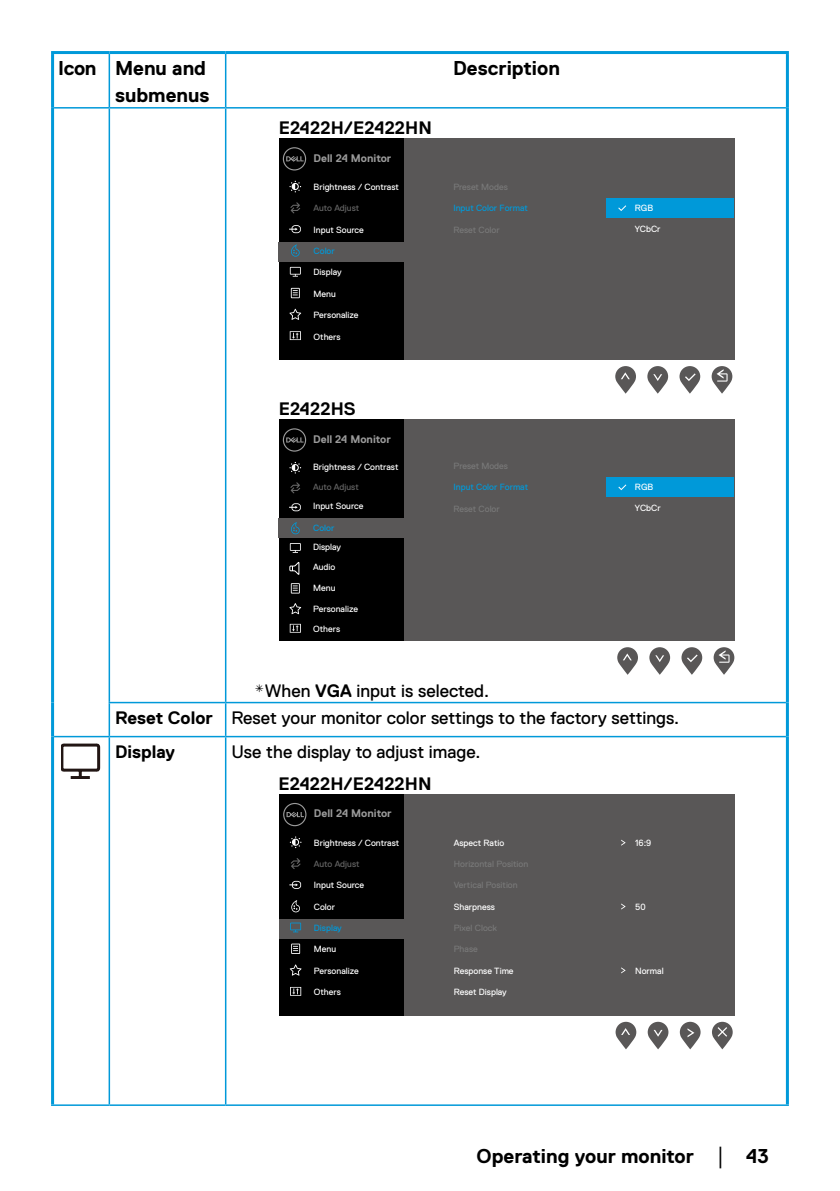
<style>
.page{position:relative;width:840px;height:1191px;background:#fff}
.page>*{position:absolute;margin:0;border:0;box-sizing:border-box;transform-origin:0 0}
.Callout_Head_10_12{font:700 20px "Dell Replica";color:#000}
.Paragraph_9_10_8{font:18px "Dell Replica";color:#000}
.Callout_Head_9_10_8{font:700 18px "Dell Replica";color:#000}
.t1{font:700 11px "Dell Replica";color:#9b9b9b}
.t2{font:9px "Dell Replica";color:#fff}
.t3{font:9px "Dell Replica";color:#787878}
.t4{font:9px "Dell Replica";color:#0099d9}
.t5{font:9px "Dell Replica";color:#646464}
.s1{font-weight:700}
.s2{font-family:"Times New Roman";font-weight:400;font-size:18px}
</style>
<div class="page">
<hr style="left:109px;top:736px;width:116px;height:1px;background:#0099d9">
<hr style="left:225px;top:736px;width:560px;height:1px;background:#0099d9">
<hr style="left:54px;top:107px;width:55px;height:2px;background:#0099d9">
<hr style="left:109px;top:107px;width:116px;height:2px;background:#0099d9">
<hr style="left:225px;top:107px;width:560px;height:2px;background:#0099d9">
<hr style="left:54px;top:736px;width:55px;height:1px;background:#0099d9">
<hr style="left:51px;top:1104px;width:58px;height:2px;background:#0099d9">
<hr style="left:109px;top:1104px;width:116px;height:2px;background:#0099d9">
<hr style="left:225px;top:1104px;width:563px;height:2px;background:#0099d9">
<hr style="left:108px;top:702px;width:117px;height:1px;background:#0099d9">
<hr style="left:225px;top:702px;width:560px;height:1px;background:#0099d9">
<hr style="left:51px;top:736px;width:3px;height:368px;background:#0099d9">
<hr style="left:785px;top:736px;width:3px;height:368px;background:#0099d9">
<hr style="left:51px;top:51px;width:58px;height:3px;background:#0099d9">
<hr style="left:109px;top:51px;width:116px;height:3px;background:#0099d9">
<hr style="left:225px;top:51px;width:563px;height:3px;background:#0099d9">
<hr style="left:51px;top:108px;width:3px;height:594px;background:#0099d9">
<hr style="left:785px;top:108px;width:3px;height:594px;background:#0099d9">
<hr style="left:51px;top:702px;width:3px;height:34px;background:#0099d9">
<hr style="left:785px;top:702px;width:3px;height:34px;background:#0099d9">
<hr style="left:51px;top:54px;width:3px;height:54px;background:#0099d9">
<hr style="left:785px;top:54px;width:3px;height:54px;background:#0099d9">
<hr style="left:108px;top:109px;width:2px;height:593px;background:#0099d9">
<hr style="left:108px;top:703px;width:2px;height:33px;background:#0099d9">
<hr style="left:108px;top:737px;width:2px;height:367px;background:#0099d9">
<hr style="left:108px;top:54px;width:2px;height:53px;background:#0099d9">
<hr style="left:225px;top:109px;width:1px;height:593px;background:#0099d9">
<hr style="left:225px;top:703px;width:1px;height:33px;background:#0099d9">
<hr style="left:225px;top:737px;width:1px;height:367px;background:#0099d9">
<hr style="left:225px;top:54px;width:1px;height:53px;background:#0099d9">
<div style="left:278px;top:138px;width:456px;height:221px;background:#595757"></div>
<div style="left:278px;top:138px;width:125px;height:221px;background:#000"></div>
<div style="left:278px;top:242px;width:125px;height:19px;background:#595757"></div>
<svg style="left:283px;top:147px;width:23px;height:23px"></svg>
<svg style="left:289px;top:181px;width:12px;height:11px"></svg>
<svg style="left:290px;top:202px;width:10px;height:11px"></svg>
<svg style="left:291px;top:244px;width:8px;height:13px"></svg>
<svg style="left:290px;top:267px;width:10px;height:10px"></svg>
<svg style="left:291px;top:288px;width:8px;height:10px"></svg>
<svg style="left:289px;top:309px;width:12px;height:11px"></svg>
<svg style="left:289px;top:331px;width:12px;height:9px"></svg>
<svg style="left:289px;top:225px;width:11px;height:8px"></svg>
<div style="left:606px;top:198px;width:127px;height:20px;background:#0099d9"></div>
<svg style="left:618px;top:205px;width:8px;height:6px"></svg>
<svg style="left:711px;top:366px;width:21px;height:28px"></svg>
<svg style="left:647px;top:366px;width:20px;height:28px"></svg>
<svg style="left:615px;top:366px;width:20px;height:28px"></svg>
<svg style="left:679px;top:366px;width:20px;height:28px"></svg>
<div style="left:278px;top:419px;width:456px;height:221px;background:#595757"></div>
<div style="left:278px;top:419px;width:125px;height:221px;background:#000"></div>
<div style="left:278px;top:518px;width:125px;height:20px;background:#595757"></div>
<svg style="left:283px;top:428px;width:23px;height:23px"></svg>
<svg style="left:289px;top:462px;width:12px;height:11px"></svg>
<svg style="left:290px;top:482px;width:10px;height:11px"></svg>
<svg style="left:291px;top:522px;width:8px;height:12px"></svg>
<svg style="left:290px;top:543px;width:10px;height:10px"></svg>
<svg style="left:291px;top:583px;width:8px;height:10px"></svg>
<svg style="left:289px;top:603px;width:12px;height:11px"></svg>
<svg style="left:289px;top:624px;width:12px;height:8px"></svg>
<svg style="left:289px;top:503px;width:11px;height:8px"></svg>
<svg style="left:289px;top:562px;width:10px;height:12px"></svg>
<svg style="left:713px;top:647px;width:21px;height:28px"></svg>
<svg style="left:649px;top:647px;width:20px;height:28px"></svg>
<svg style="left:617px;top:647px;width:20px;height:28px"></svg>
<svg style="left:681px;top:647px;width:20px;height:28px"></svg>
<div style="left:606px;top:477px;width:127px;height:20px;background:#0099d9"></div>
<svg style="left:618px;top:484px;width:8px;height:6px"></svg>
<svg style="left:62px;top:744px;width:38px;height:35px"></svg>
<svg style="left:679px;top:1021px;width:21px;height:28px"></svg>
<svg style="left:712px;top:1021px;width:20px;height:28px"></svg>
<svg style="left:647px;top:1021px;width:21px;height:28px"></svg>
<svg style="left:615px;top:1021px;width:21px;height:28px"></svg>
<div style="left:279px;top:794px;width:455px;height:221px;background:#595757"></div>
<div style="left:279px;top:794px;width:125px;height:221px;background:#000"></div>
<div style="left:279px;top:919px;width:125px;height:19px;background:#595757"></div>
<svg style="left:283px;top:803px;width:23px;height:23px"></svg>
<svg style="left:289px;top:836px;width:12px;height:12px"></svg>
<svg style="left:291px;top:858px;width:9px;height:11px"></svg>
<svg style="left:291px;top:900px;width:9px;height:12px"></svg>
<svg style="left:290px;top:922px;width:11px;height:10px"></svg>
<svg style="left:291px;top:943px;width:9px;height:11px"></svg>
<svg style="left:289px;top:964px;width:12px;height:11px"></svg>
<svg style="left:290px;top:987px;width:11px;height:8px"></svg>
<svg style="left:289px;top:881px;width:12px;height:8px"></svg>
<svg style="left:621px;top:839px;width:4px;height:6px"></svg>
<svg style="left:621px;top:903px;width:4px;height:6px"></svg>
<svg style="left:621px;top:967px;width:4px;height:6px"></svg>
<p class="Callout_Head_10_12" style="left:58px;top:57px;width:40px">Icon</p>
<p class="Callout_Head_10_12" style="left:115px;top:57px;width:92px">Menu and</p>
<p class="Callout_Head_10_12" style="left:115px;top:84px;width:96px">submenus</p>
<p class="Callout_Head_9_10_8" style="left:278px;top:118px;width:154px">E2422H/E2422HN</p>
<p class="t1" style="left:313px;top:152px;width:79px">Dell 24 Monitor</p>
<p class="t2" style="left:313px;top:182px;width:87px">Brightness / Contrast</p>
<p class="t5" style="left:313px;top:203px;width:47px">Auto Adjust</p>
<p class="t2" style="left:313px;top:225px;width:52px">Input Source</p>
<p class="t4" style="left:313px;top:246px;width:23px">Color</p>
<p class="t2" style="left:313px;top:267px;width:29px">Display</p>
<p class="t2" style="left:313px;top:288px;width:24px">Menu</p>
<p class="t2" style="left:313px;top:310px;width:46px">Personalize</p>
<p class="t2" style="left:313px;top:331px;width:29px">Others</p>
<p class="Callout_Head_10_12" style="left:453px;top:57px;width:108px">Description</p>
<p class="t3" style="left:453px;top:182px;width:56px">Preset Modes</p>
<p class="t4" style="left:453px;top:203px;width:76px">Input Color Format</p>
<p class="t3" style="left:453px;top:224px;width:48px">Reset Color</p>
<p class="t2" style="left:634px;top:224px;width:27px">YCbCr</p>
<p class="t2" style="left:634px;top:203px;width:20px">RGB</p>
<p class="Callout_Head_9_10_8" style="left:278px;top:399px;width:79px">E2422HS</p>
<p class="t1" style="left:313px;top:433px;width:79px">Dell 24 Monitor</p>
<p class="t2" style="left:313px;top:461px;width:87px">Brightness / Contrast</p>
<p class="t5" style="left:313px;top:482px;width:47px">Auto Adjust</p>
<p class="t2" style="left:313px;top:501px;width:52px">Input Source</p>
<p class="t4" style="left:313px;top:523px;width:23px">Color</p>
<p class="t2" style="left:313px;top:542px;width:29px">Display</p>
<p class="t2" style="left:313px;top:583px;width:24px">Menu</p>
<p class="t2" style="left:313px;top:561px;width:24px">Audio</p>
<p class="t2" style="left:313px;top:604px;width:46px">Personalize</p>
<p class="t2" style="left:313px;top:623px;width:29px">Others</p>
<p class="t3" style="left:453px;top:461px;width:56px">Preset Modes</p>
<p class="t4" style="left:453px;top:482px;width:76px">Input Color Format</p>
<p class="t3" style="left:453px;top:503px;width:48px">Reset Color</p>
<p class="t2" style="left:634px;top:503px;width:27px">YCbCr</p>
<p class="t2" style="left:634px;top:482px;width:20px">RGB</p>
<p class="Paragraph_9_10_8" style="left:254px;top:680px;width:236px"><span class="s1">*</span>When <span class="s1">VGA</span> input is selected.</p>
<p class="Callout_Head_9_10_8" style="left:115px;top:707px;width:99px">Reset Color</p>
<p class="Paragraph_9_10_8" style="left:231px;top:707px;width:449px">Reset your monitor color settings to the factory settings.</p>
<p class="Callout_Head_9_10_8" style="left:115px;top:741px;width:61px">Display</p>
<p class="Paragraph_9_10_8" style="left:231px;top:741px;width:250px">Use the display to adjust image.</p>
<p class="Callout_Head_9_10_8" style="left:278px;top:773px;width:154px">E2422H/E2422HN</p>
<p class="t1" style="left:314px;top:807px;width:79px">Dell 24 Monitor</p>
<p class="t2" style="left:314px;top:837px;width:87px">Brightness / Contrast</p>
<p class="t5" style="left:314px;top:859px;width:47px">Auto Adjust</p>
<p class="t2" style="left:314px;top:880px;width:52px">Input Source</p>
<p class="t2" style="left:314px;top:901px;width:23px">Color</p>
<p class="t4" style="left:314px;top:922px;width:29px">Display</p>
<p class="t2" style="left:314px;top:944px;width:24px">Menu</p>
<p class="t2" style="left:314px;top:965px;width:46px">Personalize</p>
<p class="t2" style="left:314px;top:987px;width:29px">Others</p>
<p class="t2" style="left:634px;top:837px;width:18px">16:9</p>
<p class="t2" style="left:453px;top:837px;width:52px">Aspect Ratio</p>
<p class="t3" style="left:453px;top:859px;width:76px">Horizontal Position</p>
<p class="t3" style="left:453px;top:880px;width:65px">Vertical Position</p>
<p class="t2" style="left:453px;top:901px;width:43px">Sharpness</p>
<p class="t3" style="left:453px;top:922px;width:45px">Pixel Clock</p>
<p class="t3" style="left:453px;top:944px;width:26px">Phase</p>
<p class="t2" style="left:453px;top:986px;width:55px">Reset Display</p>
<p class="t2" style="left:634px;top:901px;width:12px">50</p>
<p class="t2" style="left:453px;top:965px;width:61px">Response Time</p>
<p class="t2" style="left:634px;top:965px;width:30px">Normal</p>
<h1 class="Callout_Head_10_12" style="left:476px;top:1144px;width:294px">Operating your monitor <span class="s2">│</span> 43</h1>
</div>
